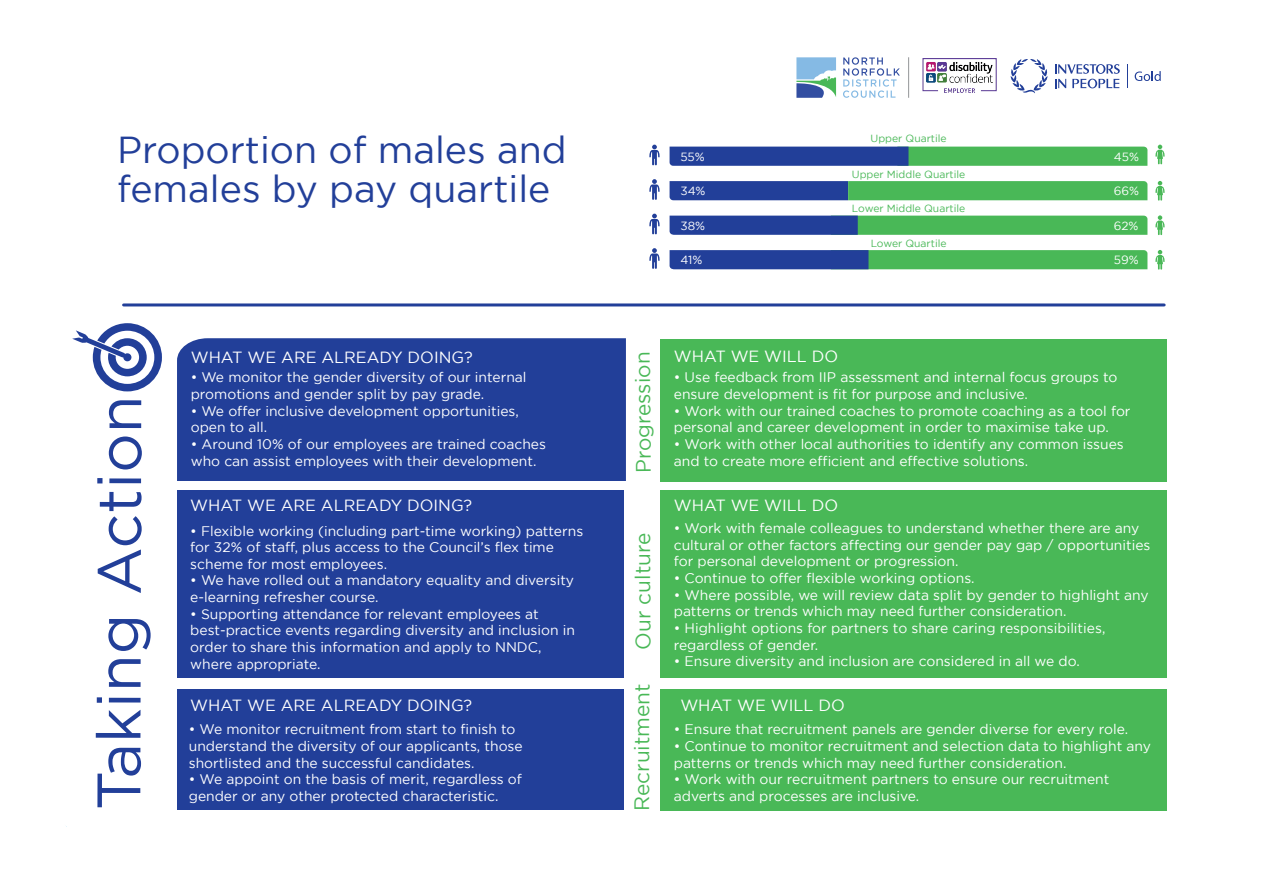
<style>
.page{position:relative;width:1263px;height:893px;background:#fff}
.page>*{position:absolute;margin:0;border:0;box-sizing:border-box;transform-origin:0 0}
.t1{font:61.2px "Gotham";letter-spacing:-.005em;color:#223f99}
.t2{font:37.5px/39.2px "Gotham";color:#223f99}
.t3{font:20.85px "Gotham";color:#49b857}
.t4{font:16.2px "Gotham";color:#fff}
.t5{font:13.8px/16.6px "Gotham";color:#fff}
.t6{font:11.85px "Gotham";color:#fff}
.t7{font:10.35px "Gotham";color:#49b857}
</style>
<div class="page">
<div style="left:177px;top:689px;width:447px;height:121px;background:#223f99"></div>
<div style="left:177px;top:490px;width:447px;height:188px;background:#223f99"></div>
<div style="left:660px;top:689px;width:506px;height:122px;background:#49b857"></div>
<div style="left:660px;top:339px;width:506px;height:142px;background:#49b857"></div>
<div style="left:660px;top:490px;width:506px;height:188px;background:#49b857"></div>
<div style="left:177px;top:338px;width:449px;height:143px;background:#223f99"></div>
<svg style="left:1011px;top:59px;width:37px;height:34px"></svg>
<svg style="left:1055px;top:64px;width:65px;height:24px"></svg>
<svg style="left:1127px;top:64px;width:1px;height:24px"></svg>
<svg style="left:1135px;top:71px;width:26px;height:10px"></svg>
<img style="left:923px;top:59px;width:74px;height:34px">
<svg style="left:669px;top:147px;width:479px;height:19px;background:#387d79"></svg>
<svg style="left:649px;top:145px;width:11px;height:20px"></svg>
<svg style="left:649px;top:179px;width:11px;height:21px"></svg>
<svg style="left:649px;top:214px;width:11px;height:20px"></svg>
<svg style="left:649px;top:248px;width:11px;height:21px"></svg>
<svg style="left:1155px;top:145px;width:9px;height:19px"></svg>
<svg style="left:1155px;top:181px;width:9px;height:20px"></svg>
<svg style="left:1155px;top:215px;width:9px;height:20px"></svg>
<svg style="left:1155px;top:250px;width:9px;height:20px"></svg>
<svg style="left:669px;top:216px;width:479px;height:19px;background:#3c8972"></svg>
<svg style="left:669px;top:250px;width:479px;height:19px;background:#3a8673"></svg>
<svg style="left:669px;top:181px;width:479px;height:19px;background:#3c8b70"></svg>
<svg style="left:72px;top:323px;width:90px;height:68px"></svg>
<hr style="left:124px;top:303px;width:1040px;height:3px;background:#223f99">
<svg style="left:843px;top:57px;width:57px;height:41px"></svg>
<svg style="left:796px;top:57px;width:40px;height:41px;background:#85b1c9"></svg>
<hr style="left:908px;top:57px;width:1px;height:41px;background:#939598">
<h2 class="t2" style="left:117px;top:129px;width:451px">Proportion of males and females by pay quartile</h2>
<p class="t7" style="left:870px;top:133px;width:78px">Upper Quartile</p>
<p class="t6" style="left:680px;top:150px;width:26px">55%</p>
<p class="t6" style="left:1114px;top:150px;width:27px">45%</p>
<p class="t6" style="left:680px;top:184px;width:27px">34%</p>
<p class="t6" style="left:680px;top:219px;width:26px">38%</p>
<p class="t6" style="left:1114px;top:219px;width:26px">62%</p>
<p class="t6" style="left:680px;top:253px;width:23px">41%</p>
<p class="t6" style="left:1114px;top:253px;width:26px">59%</p>
<p class="t7" style="left:852px;top:169px;width:115px">Upper Middle Quartile</p>
<p class="t7" style="left:852px;top:203px;width:115px">Lower Middle Quartile</p>
<p class="t7" style="left:871px;top:238px;width:77px">Lower Quartile</p>
<p class="t6" style="left:1114px;top:184px;width:27px">66%</p>
<h1 class="t1" style="left:85px;top:810px;width:416px;rotate:-90deg">Taking Action</h1>
<p class="t4" style="left:191px;top:348px;width:283px">WHAT WE ARE ALREADY DOING?</p>
<p class="t5" style="left:191px;top:369px;width:337px">• We monitor the gender diversity of our internal promotions and gender split by pay grade.</p>
<p class="t5" style="left:191px;top:402px;width:330px">• We offer inclusive development opportunities, open to all.</p>
<p class="t5" style="left:191px;top:436px;width:357px">• Around 10% of our employees are trained coaches who can assist employees with their development.</p>
<p class="t4" style="left:190px;top:496px;width:283px">WHAT WE ARE ALREADY DOING?</p>
<p class="t5" style="left:190px;top:522px;width:394px">• Flexible working (including part-time working) patterns for 32% of staff, plus access to the Council’s flex time scheme for most employees.</p>
<p class="t5" style="left:190px;top:572px;width:385px">• We have rolled out a mandatory equality and diversity e-learning refresher course.</p>
<p class="t5" style="left:190px;top:605px;width:386px">• Supporting attendance for relevant employees at best-practice events regarding diversity and inclusion in order to share this information and apply to NNDC, where appropriate.</p>
<p class="t4" style="left:190px;top:696px;width:283px">WHAT WE ARE ALREADY DOING?</p>
<p class="t5" style="left:189px;top:721px;width:335px">• We monitor recruitment from start to finish to understand the diversity of our applicants, those shortlisted and the successful candidates.</p>
<p class="t5" style="left:189px;top:771px;width:335px">• We appoint on the basis of merit, regardless of gender or any other protected characteristic.</p>
<h3 class="t3" style="left:632px;top:474px;width:123px;rotate:-91deg">Progression</h3>
<h3 class="t3" style="left:631px;top:650px;width:118px;rotate:-90deg">Our culture</h3>
<h3 class="t3" style="left:630px;top:811px;width:129px;rotate:-90deg">Recruitment</h3>
<p class="t4" style="left:674px;top:348px;width:166px">WHAT WE WILL DO</p>
<p class="t5" style="left:674px;top:369px;width:445px">• Use feedback from IIP assessment and internal focus groups to ensure development is fit for purpose and inclusive.</p>
<p class="t5" style="left:674px;top:402px;width:458px">• Work with our trained coaches to promote coaching as a tool for personal and career development in order to maximise take up.</p>
<p class="t5" style="left:674px;top:436px;width:451px">• Work with other local authorities to identify any common issues and to create more efficient and effective solutions.</p>
<p class="t4" style="left:674px;top:496px;width:166px">WHAT WE WILL DO</p>
<p class="t5" style="left:674px;top:520px;width:478px">• Work with female colleagues to understand whether there are any cultural or other factors affecting our gender pay gap / opportunities for personal development or progression.</p>
<p class="t5" style="left:674px;top:569px;width:302px">• Continue to offer flexible working options.</p>
<p class="t5" style="left:674px;top:586px;width:476px">• Where possible, we will review data split by gender to highlight any patterns or trends which may need further consideration.</p>
<p class="t5" style="left:674px;top:619px;width:433px">• Highlight options for partners to share caring responsibilities, regardless of gender.</p>
<p class="t5" style="left:674px;top:653px;width:408px">• Ensure diversity and inclusion are considered in all we do.</p>
<p class="t4" style="left:680px;top:696px;width:166px">WHAT WE WILL DO</p>
<p class="t5" style="left:674px;top:721px;width:456px">• Ensure that recruitment panels are gender diverse for every role.</p>
<p class="t5" style="left:674px;top:737px;width:479px">• Continue to monitor recruitment and selection data to highlight any patterns or trends which may need further consideration.</p>
<p class="t5" style="left:674px;top:771px;width:437px">• Work with our recruitment partners to ensure our recruitment adverts and processes are inclusive.</p>
</div>
